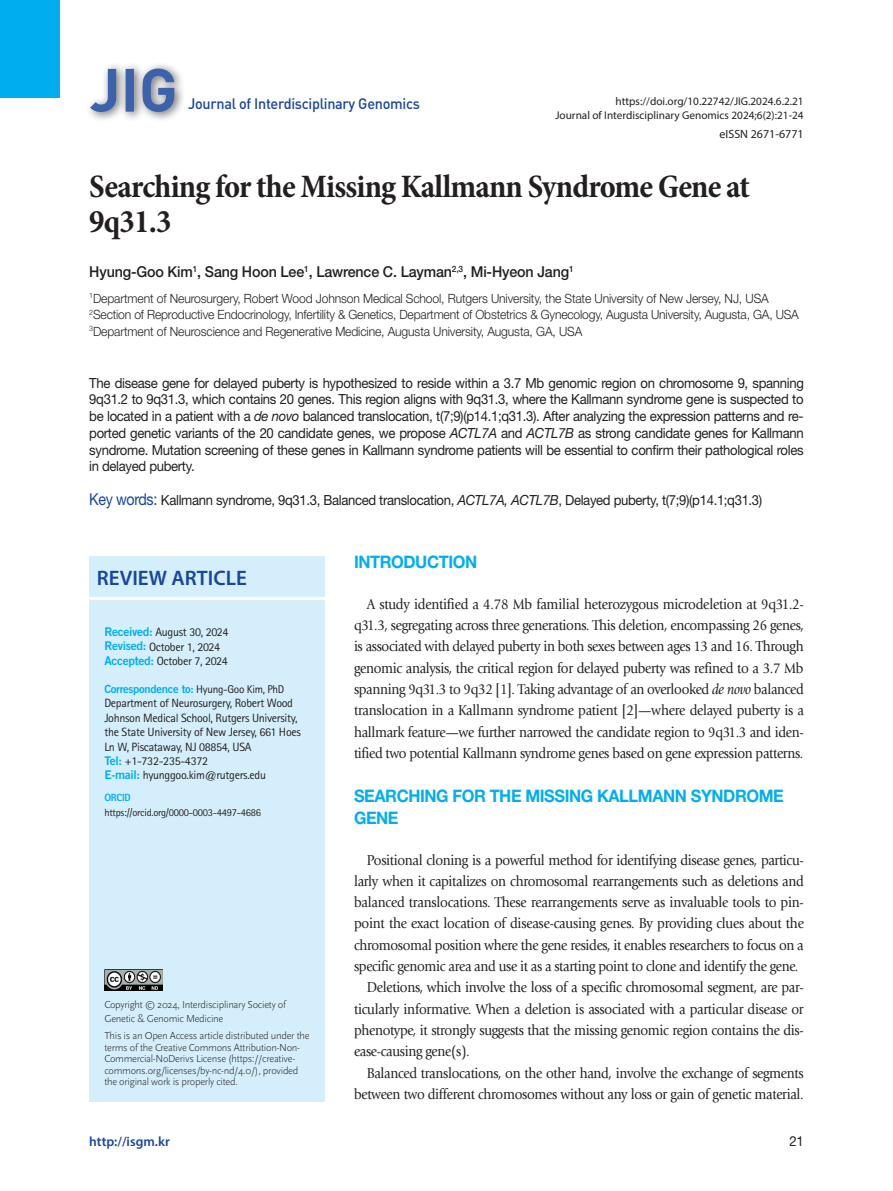
<style>
.page{position:relative;width:893px;height:1191px;background:#fff}
.page>*{position:absolute;margin:0;border:0;box-sizing:border-box;transform-origin:0 0}
.t1{font:700 condensed 33px/34.7px "Minion Pro";letter-spacing:-.025em;color:#231f20}
.t2{font:600 21px "Myriad Pro";color:#18469d}
.t3{font:700 17.25px/21.3px "Helvetica Neue LT Std";letter-spacing:-.025em;color:#00aeef;scale:.95 1}
.t4{font:15px/21.3px "Giovanni Std";letter-spacing:-.025em;color:#231f20;text-align:justify;scale:.9 1}
.t5{font:500 15px "Helvetica Neue LT Std";letter-spacing:-.01em;color:#231f20;scale:.95 1}
.t6{font:500 15px "DIN Pro";letter-spacing:-.02em;color:#18469d;scale:.96 1}
.t7{font:13.95px/16.8px "Helvetica Neue LT Std";letter-spacing:-.025em;color:#231f20;text-align:justify;scale:.94 1}
.t8{font:13.8px "Helvetica Neue LT Std";color:#231f20;scale:.95 1}
.t9{font:600 13.5px "Myriad Pro";color:#18469d}
.t10{font:300 12.75px/16.6px "Helvetica Neue LT Std";letter-spacing:-.01em;color:#231f20;scale:.95 1}
.t11{font:12px/14.4px "Rotis Sans Serif Std";letter-spacing:-.025em;color:#231f20}
.t12{font:12px "Myriad Pro";color:#231f20}
.t13{font:11.25px/13.5px "Myriad Pro";color:#231f20;text-align:right}
.t14{font:11.25px "Trade Gothic LT Std Bd 2";letter-spacing:-.025em;color:#00aeef}
.t15{font:300 10.5px/11.6px "Scala Sans";letter-spacing:-.025em;color:#231f20}
.t16{font:10.5px "Rotis Sans Serif Std";letter-spacing:-.025em;color:#231f20}
.t17{font:800 10.5px "Rotis Sans Serif Std";letter-spacing:-.025em;color:#00aeef}
.s1{font-style:italic}
.s2{font-size:16.35px;color:#18469d}
.s3{font-family:"Trade Gothic LT Std Bd 2";color:#00aeef}
.s4{font-family:"Rotis Sans Serif Std";color:#231f20}
</style>
<div class="page">
<div style="left:84px;top:62px;width:101px;height:61px;background:#231f20;opacity:.79"></div>
<svg style="left:90px;top:69px;width:84px;height:43px"></svg>
<div style="left:0;top:0;width:60px;height:98px;background:#00aeef"></div>
<div style="left:89px;top:556px;width:236px;height:545px;background:#d4effb"></div>
<hr style="left:89px;top:597px;width:236px;height:3px;background:#fff">
<img style="left:104px;top:969px;width:58px;height:21px">
<p class="t6" style="left:188px;top:93px;width:243px">Journal of Interdisciplinary Genomics</p>
<p class="t13" style="left:555px;top:95px;width:250px">https://doi.org/10.22742/JIG.2024.6.2.21<br>Journal of Interdisciplinary Genomics 2024;6(2):21-24</p>
<p class="t12" style="left:720px;top:126px;width:86px">eISSN 2671-6771</p>
<h1 class="t1" style="left:89px;top:169px;width:662px">Searching for the Missing Kallmann Syndrome Gene at<br>9q31.3</h1>
<p class="t5" style="left:89px;top:263px;width:511px">Hyung-Goo Kim<sup>1</sup>, Sang Hoon Lee<sup>1</sup>, Lawrence C. Layman<sup>2,3</sup>, Mi-Hyeon Jang<sup>1</sup></p>
<p class="t10" style="left:89px;top:290px;width:748px"><sup>1</sup>Department of Neurosurgery, Robert Wood Johnson Medical School, Rutgers University, the State University of New Jersey, NJ, USA<br><sup>2</sup>Section of Reproductive Endocrinology, Infertility &amp; Genetics, Department of Obstetrics &amp; Gynecology, Augusta University, Augusta, GA, USA<br><sup>3</sup>Department of Neuroscience and Regenerative Medicine, Augusta University, Augusta, GA, USA</p>
<p class="t7" style="left:89px;top:374px;width:762px">The disease gene for delayed puberty is hypothesized to reside within a 3.7 Mb genomic region on chromosome 9, spanning 9q31.2 to 9q31.3, which contains 20 genes. This region aligns with 9q31.3, where the Kallmann syndrome gene is suspected to be located in a patient with a <span class="s1">de novo</span> balanced translocation, t(7;9)(p14.1;q31.3). After analyzing the expression patterns and re&shy;ported genetic variants of the 20 candidate genes, we propose <span class="s1">ACTL7A</span> and <span class="s1">ACTL7B</span> as strong candidate genes for Kallmann syndrome. Mutation screening of these genes in Kallmann syndrome patients will be essential to confirm their pathological roles in delayed puberty.</p>
<p class="t7" style="left:89px;top:492px;width:717px"><span class="s2">Key words:</span> Kallmann syndrome, 9q31.3, Balanced translocation, <span class="s1">ACTL7A, ACTL7B</span>, Delayed puberty, t(7;9)(p14.1;q31.3)</p>
<h2 class="t2" style="left:97px;top:565px;width:152px">REVIEW ARTICLE</h2>
<p class="t11" style="left:104px;top:625px;width:126px"><span class="s3">Received:</span> August 30, 2024<br><span class="s3">Revised:</span> October 1, 2024<br><span class="s3">Accepted:</span> October 7, 2024</p>
<p class="t14" style="left:104px;top:682px;width:182px">Correspondence to: <span class="s4">Hyung-Goo Kim, PhD</span></p>
<p class="t11" style="left:104px;top:696px;width:198px">Department of Neurosurgery, Robert Wood Johnson Medical School, Rutgers University, the State University of New Jersey, 661 Hoes Ln W, Piscataway, NJ 08854, USA<br><span class="s3">Tel:</span> +1-732-235-4372<br><span class="s3">E-mail:</span> hyunggoo.kim@rutgers.edu</p>
<p class="t17" style="left:104px;top:790px;width:28px">ORCID</p>
<p class="t16" style="left:104px;top:806px;width:158px">https://orcid.org/0000-0003-4497-4686</p>
<p class="t15" style="left:104px;top:997px;width:183px;line-height:14.2px">Copyright © 2024, Interdisciplinary Society of<br>Genetic &amp; Genomic Medicine</p>
<p class="t15" style="left:104px;top:1030px;width:207px">This is an Open Access article distributed under the terms of the Creative Commons Attribution-Non-Commercial-NoDerivs License (https://creative&shy;commons.org/licenses/by-nc-nd/4.0/), provided the original work is properly cited.</p>
<p class="t3" style="left:354px;top:551px;width:131px">INTRODUCTION</p>
<p class="t4" style="left:354px;top:593px;width:501px;text-indent:13px">A study identified a 4.78 Mb familial heterozygous microdeletion at 9q31.2- q31.3, segregating across three generations. This deletion, encompassing 26 genes, is associated with delayed puberty in both sexes between ages 13 and 16. Through genomic analysis, the critical region for delayed puberty was refined to a 3.7 Mb spanning 9q31.3 to 9q32 [1]. Taking advantage of an overlooked <span class="s1">de novo</span> balanced translocation in a Kallmann syndrome patient [2]—where delayed puberty is a hallmark feature—we further narrowed the candidate region to 9q31.3 and iden&shy;tified two potential Kallmann syndrome genes based on gene expression patterns.</p>
<p class="t3" style="left:354px;top:785px;width:454px">SEARCHING FOR THE MISSING KALLMANN SYNDROME<br>GENE</p>
<p class="t4" style="left:367px;top:849px;width:487px">Positional cloning is a powerful method for identifying disease genes, particu-</p>
<p class="t4" style="left:354px;top:870px;width:501px">larly when it capitalizes on chromosomal rearrangements such as deletions and</p>
<p class="t4" style="left:354px;top:891px;width:501px">balanced translocations. These rearrangements serve as invaluable tools to pin-</p>
<p class="t4" style="left:354px;top:913px;width:501px">point the exact location of disease-causing genes. By providing clues about the</p>
<p class="t4" style="left:354px;top:934px;width:501px">chromosomal position where the gene resides, it enables researchers to focus on a</p>
<p class="t4" style="left:354px;top:955px;width:495px">specific genomic area and use it as a starting point to clone and identify the gene.</p>
<p class="t4" style="left:367px;top:977px;width:487px">Deletions, which involve the loss of a specific chromosomal segment, are par-</p>
<p class="t4" style="left:354px;top:998px;width:501px">ticularly informative. When a deletion is associated with a particular disease or</p>
<p class="t4" style="left:354px;top:1019px;width:501px">phenotype, it strongly suggests that the missing genomic region contains the dis-</p>
<p class="t4" style="left:354px;top:1041px;width:130px">ease-causing gene(s).</p>
<p class="t4" style="left:367px;top:1062px;width:487px">Balanced translocations, on the other hand, involve the exchange of segments</p>
<p class="t4" style="left:354px;top:1083px;width:501px">between two different chromosomes without any loss or gain of genetic material.</p>
<p class="t9" style="left:89px;top:1133px;width:82px">http://isgm.kr</p>
<p class="t8" style="left:789px;top:1133px;width:17px">21</p>
</div>
